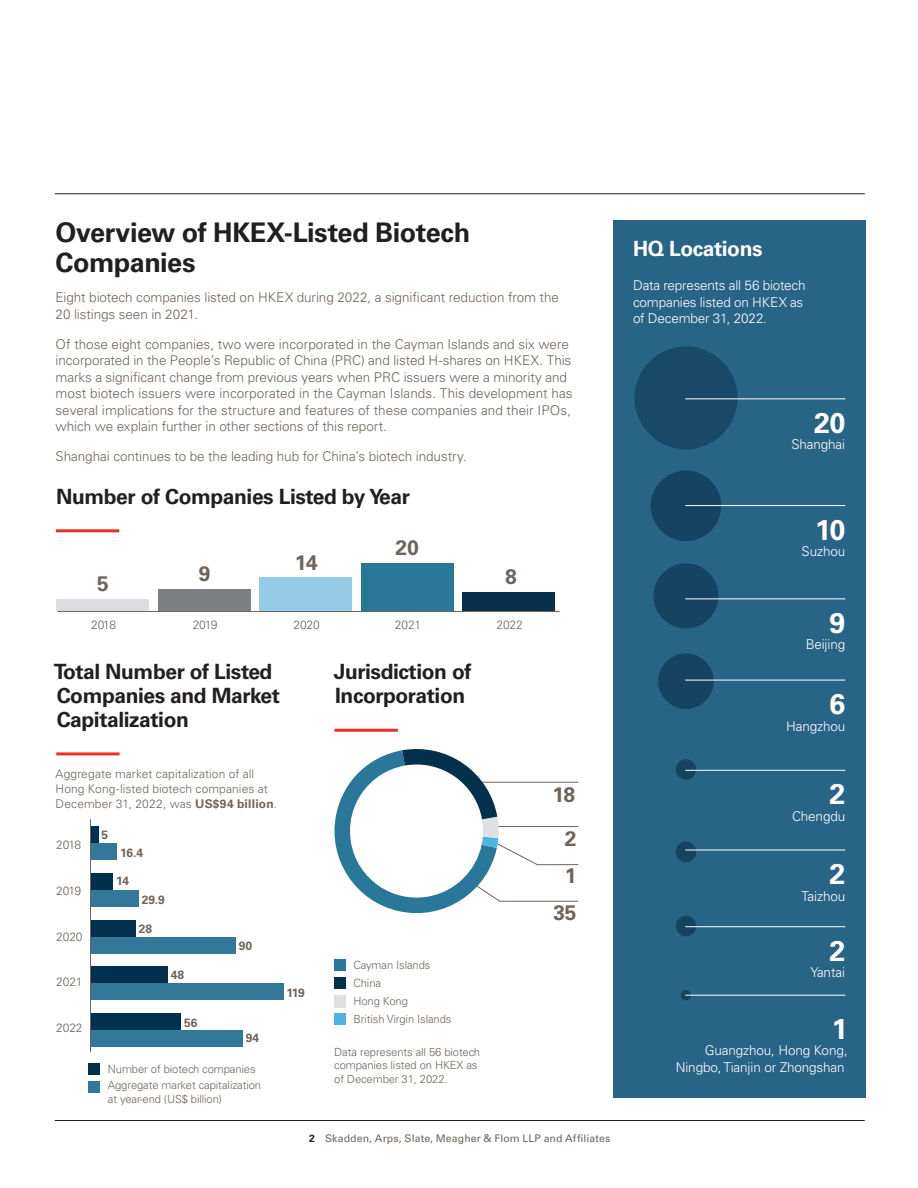
<style>
.page{position:relative;width:918px;height:1188px;background:#fff}
.page>*{position:absolute;margin:0;border:0;box-sizing:border-box;transform-origin:0 0}
.Infographic_Stat_26p{font:700 28.5px "Univers LT Std";color:#fff}
.Heading_1{font:700 27px/30px "Univers LT Std";letter-spacing:-.02em;color:#231f20}
.Heading_2_w_line{font:700 21px/24px "Univers LT Std";letter-spacing:-.02em;color:#231f20}
.t1{font:700 21px "Univers LT Std";letter-spacing:-.02em;color:#fff}
.Infographic_Stat_14p{font:700 21px "Univers LT Std";color:#6f645a}
.Infographic_Stat_12p{font:700 21px "Univers LT Std";color:#6f645a}
.Main_Body{font:300 13.5px/16.5px "Univers LT Std";letter-spacing:-.005em;color:#6f645a}
.Paragraph_Style_1{font:300 13.5px/16.5px "Univers LT Std";letter-spacing:-.01em;color:#fff;text-align:right}
.Main_Body-2{font:300 13.5px/16.5px "Univers LT Std";letter-spacing:-.015em;color:#fff}
.Main_Body-3{font:300 12px/15px "Univers LT Std";letter-spacing:.01em;color:#6f645a}
.Chart_key_text{font:300 12px "Univers LT Std";letter-spacing:-.01em;color:#6f645a}
.Chart_key_text-2{font:700 12px "Univers LT Std";letter-spacing:-.01em;color:#6f645a}
.Chart_key_text-3{font:300 11.25px/13.5px "Univers LT Std";letter-spacing:-.01em;color:#6f645a}
.t2{font:10.5px "Univers LT Std";letter-spacing:.01em;color:#6f645a}
.s1{font-weight:700}
.s2{font-weight:700;color:#231f20}
</style>
<div class="page">
<hr style="left:55px;top:1120px;width:810px;height:1px;background:#231f20">
<hr style="left:55px;top:194px;width:810px;height:1px;background:#231f20">
<svg style="left:334px;top:749px;width:245px;height:164px"></svg>
<div style="left:334px;top:959px;width:12px;height:12px;background:#29789a"></div>
<div style="left:334px;top:977px;width:12px;height:12px;background:#03314b"></div>
<div style="left:334px;top:995px;width:12px;height:12px;background:#e0dfe2"></div>
<div style="left:334px;top:1013px;width:12px;height:12px;background:#50b3e5"></div>
<hr style="left:334px;top:729px;width:64px;height:3px;background:#ee2e22">
<hr style="left:56px;top:529px;width:63px;height:3px;background:#ee2e22">
<div style="left:361px;top:563px;width:93px;height:48px;background:#29789a"></div>
<div style="left:463px;top:592px;width:92px;height:19px;background:#08304b"></div>
<div style="left:260px;top:578px;width:92px;height:33px;background:#95cbe7"></div>
<div style="left:158px;top:590px;width:93px;height:21px;background:#7e7f83"></div>
<div style="left:57px;top:599px;width:92px;height:12px;background:#dcdce0"></div>
<hr style="left:57px;top:611px;width:503px;height:1px;background:#6f645a">
<div style="left:613px;top:220px;width:253px;height:878px;background:#286486"></div>
<div style="left:635px;top:346px;width:102px;height:103px;background:#184a68;border-radius:50%"></div>
<hr style="left:685px;top:398px;width:160px;height:1px;background:#fff">
<div style="left:658px;top:653px;width:56px;height:56px;background:#144462;border-radius:50%"></div>
<hr style="left:685px;top:680px;width:160px;height:1px;background:#fff">
<div style="left:653px;top:563px;width:66px;height:65px;background:#144462;border-radius:50%"></div>
<hr style="left:685px;top:599px;width:160px;height:1px;background:#fff">
<div style="left:676px;top:759px;width:20px;height:21px;background:#144462;border-radius:50%"></div>
<hr style="left:685px;top:770px;width:160px;height:1px;background:#fff">
<div style="left:676px;top:842px;width:20px;height:20px;background:#144462;border-radius:50%"></div>
<hr style="left:685px;top:850px;width:160px;height:1px;background:#fff">
<div style="left:676px;top:916px;width:20px;height:20px;background:#144462;border-radius:50%"></div>
<hr style="left:685px;top:926px;width:160px;height:1px;background:#fff">
<svg style="left:681px;top:990px;width:10px;height:10px"></svg>
<hr style="left:685px;top:995px;width:160px;height:1px;background:#fff">
<div style="left:651px;top:471px;width:70px;height:70px;background:#144462;border-radius:50%"></div>
<hr style="left:685px;top:505px;width:160px;height:1px;background:#fff">
<hr style="left:56px;top:752px;width:64px;height:3px;background:#ee2e22">
<div style="left:90px;top:843px;width:27px;height:17px;background:#337899"></div>
<div style="left:90px;top:890px;width:49px;height:17px;background:#337899"></div>
<div style="left:90px;top:937px;width:146px;height:16px;background:#337899"></div>
<div style="left:90px;top:983px;width:193px;height:17px;background:#337899"></div>
<div style="left:90px;top:1030px;width:153px;height:17px;background:#337899"></div>
<div style="left:90px;top:826px;width:9px;height:17px;background:#00304d"></div>
<div style="left:90px;top:873px;width:23px;height:17px;background:#00304d"></div>
<div style="left:90px;top:920px;width:46px;height:16px;background:#00304d"></div>
<div style="left:90px;top:966px;width:78px;height:17px;background:#00304d"></div>
<div style="left:90px;top:1013px;width:91px;height:17px;background:#00304d"></div>
<hr style="left:90px;top:819px;width:1px;height:233px;background:#70665c">
<div style="left:88px;top:1063px;width:12px;height:12px;background:#00304d"></div>
<div style="left:88px;top:1081px;width:12px;height:12px;background:#337899"></div>
<h2 class="Heading_1" style="left:56px;top:218px;width:416px">Overview of HKEX-Listed Biotech<br>Companies</h2>
<p class="Main_Body" style="left:56px;top:289px;width:505px">Eight biotech companies listed on HKEX during 2022, a significant reduction from the<br>20 listings seen in 2021.</p>
<p class="Main_Body" style="left:56px;top:336px;width:519px">Of those eight companies, two were incorporated in the Cayman Islands and six were incorporated in the People’s Republic of China (PRC) and listed H-shares on HKEX. This marks a significant change from previous years when PRC issuers were a minority and most biotech issuers were incorporated in the Cayman Islands. This development has several implications for the structure and features of these companies and their IPOs, which we explain further in other sections of this report.</p>
<p class="Main_Body" style="left:56px;top:448px;width:413px">Shanghai continues to be the leading hub for China’s biotech industry.</p>
<h3 class="Heading_2_w_line" style="left:56px;top:485px;width:355px">Number of Companies Listed by Year</h3>
<p class="Infographic_Stat_14p" style="left:97px;top:572px;width:13px">5</p>
<p class="Infographic_Stat_14p" style="left:199px;top:561px;width:13px">9</p>
<p class="Infographic_Stat_14p" style="left:295px;top:550px;width:25px">14</p>
<p class="Infographic_Stat_14p" style="left:396px;top:535px;width:25px">20</p>
<p class="Infographic_Stat_14p" style="left:505px;top:564px;width:13px">8</p>
<p class="Chart_key_text" style="left:91px;top:617px;width:27px">2018</p>
<p class="Chart_key_text" style="left:193px;top:617px;width:26px">2019</p>
<p class="Chart_key_text" style="left:293px;top:617px;width:28px">2020</p>
<p class="Chart_key_text" style="left:395px;top:617px;width:28px">2021</p>
<p class="Chart_key_text" style="left:496px;top:617px;width:28px">2022</p>
<h3 class="Heading_2_w_line" style="left:54px;top:660px;width:228px">Total Number of Listed<br>Companies and Market<br>Capitalization</h3>
<p class="Main_Body-3" style="left:56px;top:766px;width:223px">Aggregate market capitalization of all<br>Hong Kong-listed biotech companies at<br>December 31, 2022, was <span class="s1">US$94 billion</span>.</p>
<p class="Chart_key_text" style="left:56px;top:838px;width:27px">2018</p>
<p class="Chart_key_text" style="left:56px;top:883px;width:26px">2019</p>
<p class="Chart_key_text" style="left:56px;top:929px;width:28px">2020</p>
<p class="Chart_key_text" style="left:56px;top:975px;width:28px">2021</p>
<p class="Chart_key_text" style="left:56px;top:1021px;width:28px">2022</p>
<p class="Chart_key_text-2" style="left:101px;top:828px;width:8px">5</p>
<p class="Chart_key_text-2" style="left:120px;top:846px;width:24px">16.4</p>
<p class="Chart_key_text-2" style="left:116px;top:874px;width:15px">14</p>
<p class="Chart_key_text-2" style="left:142px;top:893px;width:24px">29.9</p>
<p class="Chart_key_text-2" style="left:139px;top:922px;width:15px">28</p>
<p class="Chart_key_text-2" style="left:239px;top:938px;width:15px">90</p>
<p class="Chart_key_text-2" style="left:171px;top:968px;width:15px">48</p>
<p class="Chart_key_text-2" style="left:184px;top:1015px;width:15px">56</p>
<p class="Chart_key_text-2" style="left:246px;top:1031px;width:15px">94</p>
<p class="Chart_key_text-3" style="left:108px;top:1062px;width:149px">Number of biotech companies</p>
<p class="Chart_key_text-3" style="left:108px;top:1079px;width:155px">Aggregate market capitalization at year-end (US$ billion)</p>
<p class="Chart_key_text-2" style="left:286px;top:986px;width:20px">119</p>
<h3 class="Heading_2_w_line" style="left:334px;top:660px;width:139px">Jurisdiction of<br>Incorporation</h3>
<p class="Chart_key_text-3" style="left:353px;top:958px;width:79px">Cayman Islands</p>
<p class="Chart_key_text-3" style="left:353px;top:976px;width:29px">China</p>
<p class="Chart_key_text-3" style="left:353px;top:994px;width:56px">Hong Kong</p>
<p class="Chart_key_text-3" style="left:353px;top:1013px;width:100px">British Virgin Islands</p>
<p class="Chart_key_text-3" style="left:334px;top:1045px;width:147px">Data represents all 56 biotech companies listed on HKEX as of December 31, 2022.</p>
<p class="Infographic_Stat_12p" style="left:553px;top:782px;width:24px">18</p>
<p class="Infographic_Stat_12p" style="left:565px;top:827px;width:13px">2</p>
<p class="Infographic_Stat_12p" style="left:565px;top:863px;width:13px">1</p>
<p class="Infographic_Stat_12p" style="left:553px;top:900px;width:25px">35</p>
<p class="t2" style="left:309px;top:1132px;width:303px"><span class="s2">2</span> Skadden, Arps, Slate, Meagher &amp; Flom LLP and Affiliates</p>
<h3 class="t1" style="left:633px;top:236px;width:131px">HQ Locations</h3>
<p class="Main_Body-2" style="left:633px;top:277px;width:174px">Data represents all 56 biotech companies listed on HKEX as of December 31, 2022.</p>
<p class="Infographic_Stat_26p" style="left:814px;top:406px;width:32px">20</p>
<p class="Paragraph_Style_1" style="left:791px;top:436px;width:55px">Shanghai</p>
<p class="Infographic_Stat_26p" style="left:815px;top:513px;width:32px">10</p>
<p class="Paragraph_Style_1" style="left:802px;top:543px;width:45px">Suzhou</p>
<p class="Infographic_Stat_26p" style="left:829px;top:606px;width:17px">9</p>
<p class="Paragraph_Style_1" style="left:806px;top:636px;width:41px">Beijing</p>
<p class="Infographic_Stat_26p" style="left:829px;top:687px;width:17px">6</p>
<p class="Paragraph_Style_1" style="left:786px;top:718px;width:61px">Hangzhou</p>
<p class="Infographic_Stat_26p" style="left:829px;top:778px;width:17px">2</p>
<p class="Paragraph_Style_1" style="left:792px;top:808px;width:55px">Chengdu</p>
<p class="Infographic_Stat_26p" style="left:829px;top:857px;width:17px">2</p>
<p class="Paragraph_Style_1" style="left:802px;top:888px;width:45px">Taizhou</p>
<p class="Infographic_Stat_26p" style="left:829px;top:934px;width:17px">2</p>
<p class="Paragraph_Style_1" style="left:810px;top:964px;width:36px">Yantai</p>
<p class="Infographic_Stat_26p" style="left:832px;top:1012px;width:17px">1</p>
<p class="Paragraph_Style_1" style="left:676px;top:1042px;width:173px">Guangzhou, Hong Kong,<br>Ningbo, Tianjin or Zhongshan</p>
</div>
